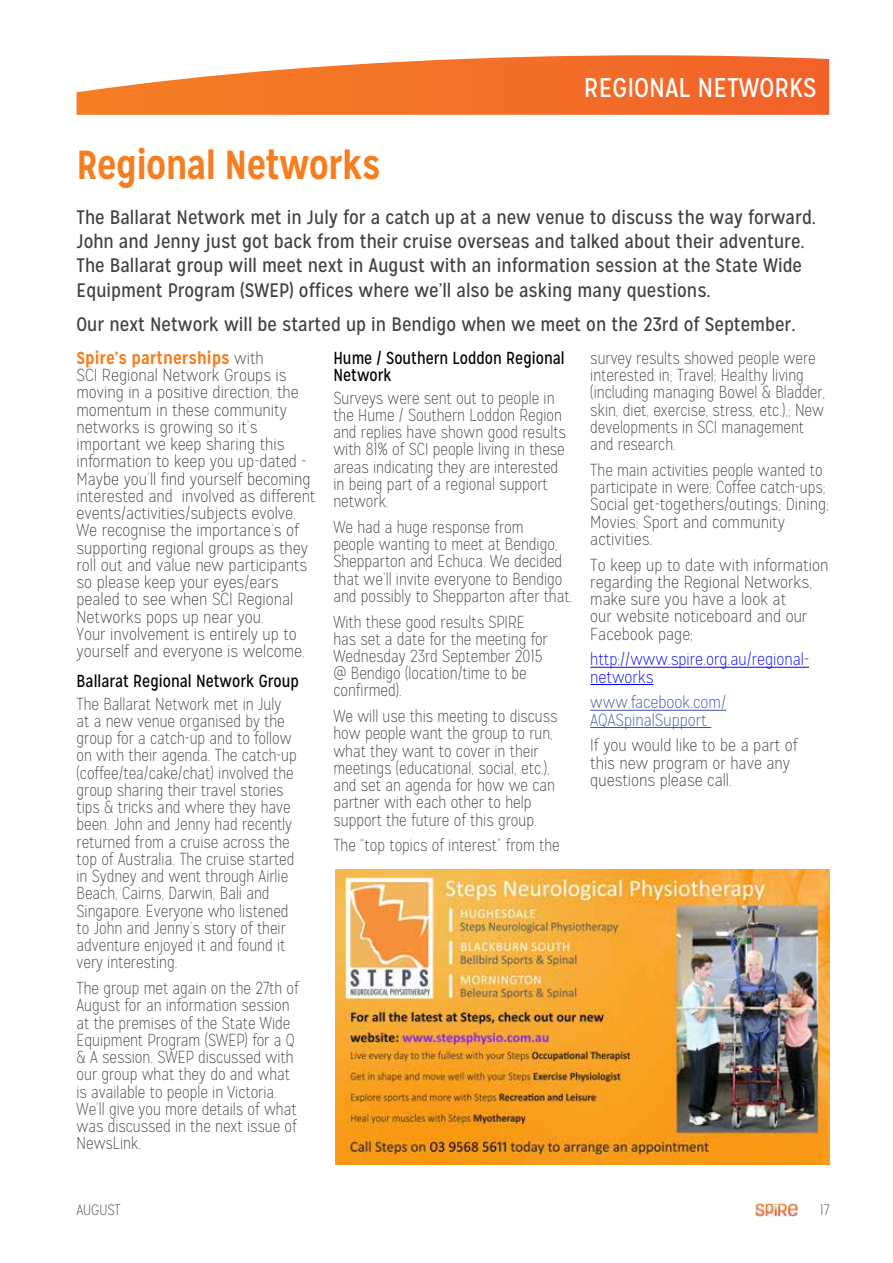
<style>
.page{position:relative;width:893px;height:1263px;background:#fff}
.page>*{position:absolute;margin:0;border:0;box-sizing:border-box;transform-origin:0 0}
.t1{font:700 40.5px "Mission Gothic";letter-spacing:-.02em;color:#f57e20;scale:.95 1}
.t2{font:27px "Mission Gothic";color:#fff}
.t3{font:19.5px/24px "Mission Gothic";color:#414042}
.t4{font:100 17.4px/17.2px "Mission Gothic";color:#414042;scale:.95 1}
.t5{font:100 17.4px/17.2px "Mission Gothic";color:#414042}
.t6{font:17.4px/17.2px "Mission Gothic";color:#000;scale:.95 1}
.t7{font:100 17.4px/17.2px "Mission Gothic";color:#00f}
.t8{font:100 17.4px/17.2px "Mission Gothic";color:#3a53a4}
.t9{font:100 15px "Mission Gothic";color:#414042}
.s1{font-weight:700;color:#f57e20}
</style>
<div class="page">
<svg style="left:77px;top:55px;width:752px;height:60px"></svg>
<img style="left:755px;top:1203px;width:42px;height:13px">
<hr style="left:590px;top:667px;width:219px;height:1px;background:#00f">
<hr style="left:590px;top:684px;width:63px;height:1px;background:#00f">
<hr style="left:590px;top:710px;width:136px;height:1px;background:#3a53a4">
<hr style="left:590px;top:727px;width:121px;height:1px;background:#3a53a4">
<img style="left:335px;top:869px;width:494px;height:296px">
<h2 class="t2" style="left:584px;top:72px;width:234px">REGIONAL NETWORKS</h2>
<h1 class="t1" style="left:77px;top:140px;width:322px">Regional Networks</h1>
<p class="t3" style="left:77px;top:206px;width:741px">The Ballarat Network met in July for a catch up at a new venue to discuss the way forward.<br>John and Jenny just got back from their cruise overseas and talked about their adventure.<br>The Ballarat group will meet next in August with an information session at the State Wide Equipment Program (SWEP) offices where we’ll also be asking many questions.</p>
<p class="t3" style="left:77px;top:312px;width:720px">Our next Network will be started up in Bendigo when we meet on the 23rd of September.</p>
<p class="t5" style="left:77px;top:349px;width:240px"><span class="s1">Spire’s partnerships</span> with<br>SCI Regional Network Groups is moving in a positive direction, the momentum in these community networks is growing so it’s important we keep sharing this information to keep you up-dated -<br>Maybe you’ll find yourself becoming interested and involved as different events/activities/subjects evolve.<br>We recognise the importance’s of supporting regional groups as they roll out and value new participants so please keep your eyes/ears pealed to see when SCI Regional<br>Networks pops up near you.<br>Your involvement is entirely up to yourself and everyone is welcome.</p>
<p class="t6" style="left:77px;top:673px;width:236px">Ballarat Regional Network Group</p>
<p class="t4" style="left:77px;top:695px;width:233px">The Ballarat Network met in July at a new venue organised by the group for a catch-up and to follow on with their agenda. The catch-up (coffee/tea/cake/chat) involved the group sharing their travel stories tips &amp; tricks and where they have been. John and Jenny had recently returned from a cruise across the top of Australia. The cruise started in Sydney and went through Airlie<br>Beach, Cairns, Darwin, Bali and<br>Singapore. Everyone who listened to John and Jenny’s story of their adventure enjoyed it and found it very interesting.</p>
<p class="t4" style="left:77px;top:980px;width:235px">The group met again on the 27th of<br>August for an information session at the premises of the State Wide<br>Equipment Program (SWEP) for a Q &amp; A session. SWEP discussed with our group what they do and what is available to people in Victoria.<br>We’ll give you more details of what was discussed in the next issue of<br>NewsLink.</p>
<p class="t6" style="left:333px;top:349px;width:245px">Hume / Southern Loddon Regional<br>Network</p>
<p class="t4" style="left:333px;top:389px;width:246px">Surveys were sent out to people in the Hume / Southern Loddon Region and replies have shown good results with 81% of SCI people living in these areas indicating they are interested in being part of a regional support network.</p>
<p class="t4" style="left:333px;top:518px;width:253px">We had a huge response from<br>people wanting to meet at Bendigo, Shepparton and Echuca. We decided that we’ll invite everyone to Bendigo and possibly to Shepparton after that.</p>
<p class="t4" style="left:333px;top:613px;width:227px">With these good results SPIRE has set a date for the meeting for<br>Wednesday 23rd September 2015 @ Bendigo (location/time to be confirmed).</p>
<p class="t4" style="left:333px;top:708px;width:237px">We will use this meeting to discuss how people want the group to run, what they want to cover in their meetings (educational, social, etc.), and set an agenda for how we can partner with each other to help support the future of this group.</p>
<p class="t4" style="left:333px;top:837px;width:240px">The “top topics of interest” from the</p>
<p class="t4" style="left:590px;top:349px;width:249px">survey results showed people were interested in; Travel; Healthy living (including managing Bowel &amp; Bladder, skin, diet, exercise, stress, etc.),; New developments in SCI management and research.</p>
<p class="t4" style="left:590px;top:461px;width:253px">The main activities people wanted to participate in were; Coffee catch-ups;<br>Social get-togethers/outings; Dining;<br>Movies; Sport and community activities.</p>
<p class="t5" style="left:590px;top:556px;width:240px">To keep up to date with information regarding the Regional Networks, make sure you have a look at<br>our website noticeboard and our<br>Facebook page;</p>
<p class="t7" style="left:590px;top:651px;width:220px">http://www.spire.org.au/regional&shy;networks</p>
<p class="t8" style="left:590px;top:694px;width:137px">www.facebook.com/<br>AQASpinalSupport</p>
<p class="t5" style="left:590px;top:737px;width:209px">If you would like to be a part of this new program or have any questions please call.</p>
<p class="t9" style="left:77px;top:1201px;width:46px">AUGUST</p>
<p class="t9" style="left:820px;top:1201px;width:11px">17</p>
</div>
